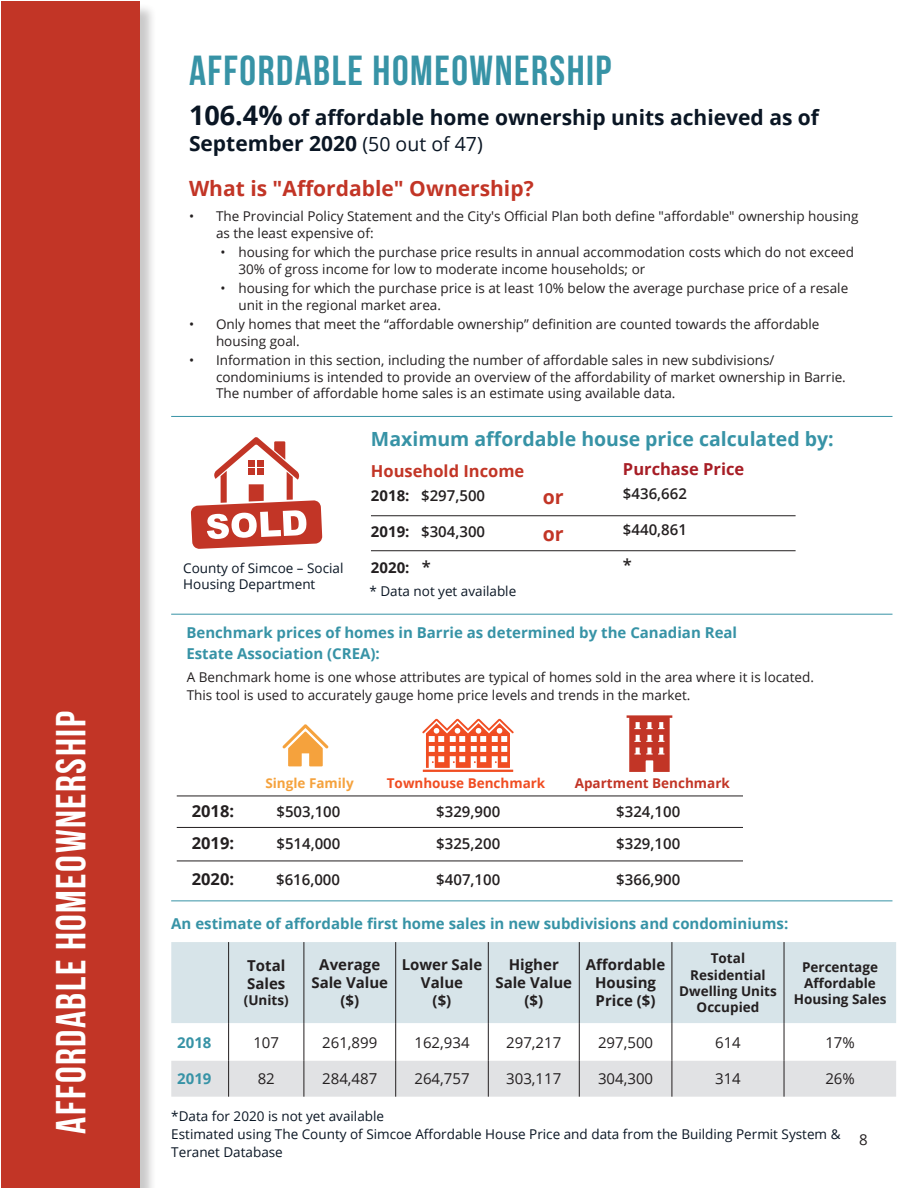
<style>
.page{position:relative;width:918px;height:1188px;background:#fff}
.page>*{position:absolute;margin:0;border:0;box-sizing:border-box;transform-origin:0 0}
.t1{font:700 42px "Bebas Neue";letter-spacing:.035em;color:#3793a6}
.t2{font:700 42px "Bebas Neue";letter-spacing:.035em;color:#fff}
.t3{font:700 21px/25.5px "Open Sans";color:#0a1624}
.t4{font:700 21px "Open Sans";color:#c23526}
.t5{font:700 19.5px "Open Sans";color:#3793a6}
.t6{font:700 19.5px "Open Sans";color:#c23526}
.t7{font:700 16.5px "Open Sans";color:#c23526}
.t8{font:700 16.5px "Open Sans";color:#231f20}
.t9{font:700 16.5px "Open Sans";color:#a71d25}
.t10{font:600 16.5px "Open Sans";color:#231f20}
.t11{font:700 15px/21px "Open Sans";color:#3793a6}
.t12{font:600 15px "Open Sans";color:#231f20}
.t13{font:700 15px/18px "Open Sans";color:#231f20;text-align:center}
.t14{font:15px "Open Sans";color:#231f20}
.t15{font:13.5px/16.5px "Open Sans";color:#231f20}
.t16{font:13.5px/18px "Open Sans";color:#0a1624}
.t17{font:700 13.5px/16.2px "Open Sans";color:#231f20;text-align:center}
.t18{font:700 13.5px "Open Sans";color:#f04d22}
.t19{font:700 13.5px "Open Sans";color:#c23526}
.t20{font:700 13.5px "Open Sans";color:#f5a23d}
.s1{font-size:27px}
.s2{font-weight:400;font-size:19.5px}
.s3{font-weight:700}
.s4{font-weight:600;font-size:16.5px}
</style>
<div class="page">
<div style="left:2px;top:3px;width:155px;height:1185px;background:#231f20;opacity:.24"></div>
<div style="left:1px;top:1px;width:139px;height:1186px;background:#c23526"></div>
<hr style="left:371px;top:515px;width:425px;height:1px;background:#231f20">
<hr style="left:371px;top:550px;width:425px;height:1px;background:#231f20">
<svg style="left:191px;top:437px;width:131px;height:112px"></svg>
<hr style="left:423px;top:770px;width:90px;height:2px;background:#f04d22">
<svg style="left:422px;top:719px;width:92px;height:49px"></svg>
<svg style="left:282px;top:724px;width:46px;height:42px"></svg>
<svg style="left:627px;top:715px;width:45px;height:57px"></svg>
<hr style="left:171px;top:614px;width:721px;height:1px;background:#3793a6">
<hr style="left:171px;top:416px;width:721px;height:1px;background:#3793a6">
<hr style="left:177px;top:827px;width:566px;height:1px;background:#231f20">
<hr style="left:177px;top:861px;width:566px;height:1px;background:#231f20">
<hr style="left:177px;top:796px;width:566px;height:1px;background:#231f20">
<div style="left:171px;top:942px;width:725px;height:81px;background:#d7e4e9"></div>
<div style="left:171px;top:1061px;width:725px;height:36px;background:#e1e2e4"></div>
<hr style="left:228px;top:942px;width:1px;height:81px;background:#231f20">
<hr style="left:304px;top:942px;width:1px;height:81px;background:#231f20">
<hr style="left:395px;top:942px;width:1px;height:81px;background:#231f20">
<hr style="left:488px;top:942px;width:1px;height:81px;background:#231f20">
<hr style="left:579px;top:942px;width:1px;height:81px;background:#231f20">
<hr style="left:672px;top:942px;width:1px;height:81px;background:#231f20">
<hr style="left:228px;top:1023px;width:1px;height:38px;background:#231f20">
<hr style="left:304px;top:1023px;width:1px;height:38px;background:#231f20">
<hr style="left:395px;top:1023px;width:1px;height:38px;background:#231f20">
<hr style="left:488px;top:1023px;width:1px;height:38px;background:#231f20">
<hr style="left:579px;top:1023px;width:1px;height:38px;background:#231f20">
<hr style="left:672px;top:1023px;width:1px;height:38px;background:#231f20">
<hr style="left:228px;top:1061px;width:1px;height:36px;background:#231f20">
<hr style="left:304px;top:1061px;width:1px;height:36px;background:#231f20">
<hr style="left:395px;top:1061px;width:1px;height:36px;background:#231f20">
<hr style="left:488px;top:1061px;width:1px;height:36px;background:#231f20">
<hr style="left:579px;top:1061px;width:1px;height:36px;background:#231f20">
<hr style="left:672px;top:1061px;width:1px;height:36px;background:#231f20">
<hr style="left:784px;top:942px;width:1px;height:81px;background:#231f20">
<hr style="left:784px;top:1023px;width:1px;height:38px;background:#231f20">
<hr style="left:784px;top:1061px;width:1px;height:36px;background:#231f20">
<hr style="left:171px;top:900px;width:721px;height:1px;background:#3793a6">
<p class="t2" style="left:48px;top:1134px;width:424px;rotate:-90deg">AFFORDABLE HOMEOWNERSHIP</p>
<p class="t1" style="left:189px;top:47px;width:424px">AFFORDABLE HOMEOWNERSHIP</p>
<p class="t3" style="left:189px;top:104px;width:632px"><span class="s1">106.4%</span> of affordable home ownership units achieved as of<br>September 2020 <span class="s2">(50 out of 47)</span></p>
<p class="t4" style="left:189px;top:173px;width:346px">What is "Affordable" Ownership?</p>
<p class="t15" style="left:216px;top:208px;width:644px;text-indent:-27px">• The Provincial Policy Statement and the City's Official Plan both define "affordable" ownership housing as the least expensive of:</p>
<p class="t15" style="left:238px;top:244px;width:617px;text-indent:-18px">• housing for which the purchase price results in annual accommodation costs which do not exceed<br>30% of gross income for low to moderate income households; or</p>
<p class="t15" style="left:238px;top:280px;width:611px;text-indent:-18px">• housing for which the purchase price is at least 10% below the average purchase price of a resale unit in the regional market area.</p>
<p class="t15" style="left:216px;top:316px;width:605px;text-indent:-27px">• Only homes that meet the “affordable ownership” definition are counted towards the affordable housing goal.</p>
<p class="t15" style="left:216px;top:352px;width:631px;text-indent:-27px">• Information in this section, including the number of affordable sales in new subdivisions/ condominiums is intended to provide an overview of the affordability of market ownership in Barrie.<br>The number of affordable home sales is an estimate using available data.</p>
<p class="t16" style="left:183px;top:559px;width:162px">County of Simcoe – Social</p>
<p class="t16" style="left:183px;top:575px;width:134px">Housing Department</p>
<p class="t5" style="left:371px;top:425px;width:464px">Maximum affordable house price calculated by:</p>
<p class="t7" style="left:371px;top:459px;width:155px">Household Income</p>
<p class="t12" style="left:371px;top:485px;width:116px"><span class="s3">2018:</span> $297,500</p>
<p class="t12" style="left:371px;top:521px;width:116px"><span class="s3">2019:</span> $304,300</p>
<p class="t13" style="left:371px;top:558px;width:62px">2020: <span class="s4">*</span></p>
<p class="t16" style="left:369px;top:582px;width:148px">* Data not yet available</p>
<p class="t6" style="left:543px;top:483px;width:22px">or</p>
<p class="t6" style="left:543px;top:520px;width:22px">or</p>
<p class="t9" style="left:623px;top:457px;width:123px">Purchase Price</p>
<p class="t12" style="left:623px;top:483px;width:65px">$436,662</p>
<p class="t12" style="left:623px;top:519px;width:65px">$440,861</p>
<p class="t10" style="left:623px;top:554px;width:11px">*</p>
<p class="t11" style="left:186px;top:622px;width:552px">Benchmark prices of homes in Barrie as determined by the Canadian Real<br>Estate Association (CREA):</p>
<p class="t15" style="left:187px;top:668px;width:629px;line-height:18px">A Benchmark home is one whose attributes are typical of homes sold in the area where it is located.<br>This tool is used to accurately gauge home price levels and trends in the market.</p>
<p class="t20" style="left:265px;top:774px;width:90px">Single Family</p>
<p class="t18" style="left:387px;top:774px;width:160px">Townhouse Benchmark</p>
<p class="t19" style="left:575px;top:774px;width:157px">Apartment Benchmark</p>
<p class="t8" style="left:192px;top:799px;width:44px">2018:</p>
<p class="t12" style="left:276px;top:801px;width:65px">$503,100</p>
<p class="t12" style="left:436px;top:801px;width:65px">$329,900</p>
<p class="t12" style="left:616px;top:801px;width:65px">$324,100</p>
<p class="t8" style="left:192px;top:831px;width:44px">2019:</p>
<p class="t12" style="left:276px;top:833px;width:65px">$514,000</p>
<p class="t12" style="left:436px;top:833px;width:65px">$325,200</p>
<p class="t12" style="left:616px;top:833px;width:65px">$329,100</p>
<p class="t8" style="left:192px;top:867px;width:44px">2020:</p>
<p class="t12" style="left:276px;top:869px;width:65px">$616,000</p>
<p class="t12" style="left:436px;top:869px;width:65px">$407,100</p>
<p class="t12" style="left:616px;top:869px;width:65px">$366,900</p>
<p class="t11" style="left:171px;top:912px;width:619px">An estimate of affordable first home sales in new subdivisions and condominiums:</p>
<p class="t13" style="left:247px;top:956px;width:40px;text-align:left">Total<br>Sales</p>
<p class="t17" style="left:244px;top:992px;width:46px">(Units)</p>
<p class="t13" style="left:311px;top:956px;width:78px">Average<br>Sale Value</p>
<p class="t13" style="left:340px;top:992px;width:20px">($)</p>
<p class="t13" style="left:402px;top:956px;width:82px">Lower Sale<br>Value</p>
<p class="t13" style="left:433px;top:992px;width:20px">($)</p>
<p class="t13" style="left:495px;top:956px;width:78px">Higher<br>Sale Value</p>
<p class="t13" style="left:524px;top:992px;width:20px">($)</p>
<p class="t13" style="left:586px;top:956px;width:81px">Affordable<br>Housing<br>Price ($)</p>
<p class="t17" style="left:679px;top:950px;width:99px">Total<br>Residential<br>Dwelling Units<br>Occupied</p>
<p class="t17" style="left:794px;top:958px;width:94px">Percentage<br>Affordable<br>Housing Sales</p>
<p class="t11" style="left:177px;top:1031px;width:36px">2018</p>
<p class="t14" style="left:253px;top:1032px;width:27px">107</p>
<p class="t14" style="left:322px;top:1032px;width:57px">261,899</p>
<p class="t14" style="left:414px;top:1032px;width:57px">162,934</p>
<p class="t14" style="left:506px;top:1032px;width:57px">297,217</p>
<p class="t14" style="left:598px;top:1032px;width:57px">297,500</p>
<p class="t14" style="left:715px;top:1032px;width:27px">614</p>
<p class="t14" style="left:825px;top:1032px;width:31px">17%</p>
<p class="t11" style="left:177px;top:1068px;width:36px">2019</p>
<p class="t14" style="left:258px;top:1069px;width:19px">82</p>
<p class="t14" style="left:322px;top:1069px;width:57px">284,487</p>
<p class="t14" style="left:414px;top:1069px;width:57px">264,757</p>
<p class="t14" style="left:506px;top:1069px;width:57px">303,117</p>
<p class="t14" style="left:598px;top:1069px;width:57px">304,300</p>
<p class="t14" style="left:715px;top:1069px;width:27px">314</p>
<p class="t14" style="left:825px;top:1069px;width:31px">26%</p>
<p class="t16" style="left:171px;top:1107px;width:214px">*Data for 2020 is not yet available</p>
<p class="t16" style="left:171px;top:1125px;width:671px">Estimated using The County of Simcoe Affordable House Price and data from the Building Permit System &amp;<br>Teranet Database</p>
<p class="t14" style="left:859px;top:1130px;width:10px">8</p>
</div>
